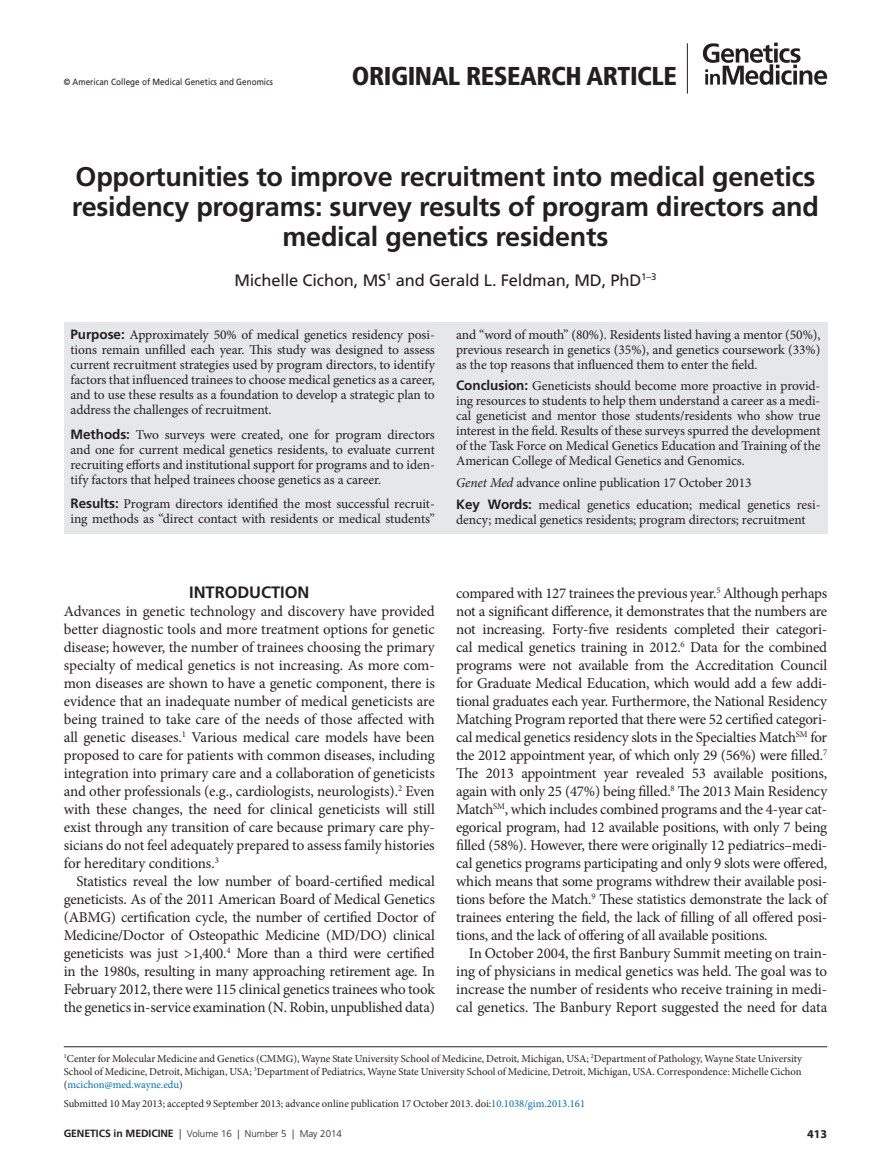
<style>
.page{position:relative;width:891px;height:1175px;background:#fff}
.page>*{position:absolute;margin:0;border:0;box-sizing:border-box;transform-origin:0 0}
.t1{font:700 27px/30px "Frutiger LT Pro";letter-spacing:-.01em;color:#231f20;text-align:center}
.t2{font:900 condensed 25.8px "Frutiger LT Pro";letter-spacing:-.02em;color:#231f20}
.t3{font:16.5px "Frutiger LT Pro";letter-spacing:-.01em;color:#231f20}
.t4{font:700 16.5px "Frutiger LT Pro";letter-spacing:-.005em;color:#231f20}
.t5{font:15px/18px "Minion Pro";letter-spacing:-.01em;color:#231f20;text-align:justify}
.t6{font:13.5px/15px "Minion Pro";letter-spacing:-.005em;color:#231f20;text-align:justify}
.t7{font:700 12px "Myriad Pro";color:#231f20}
.t8{font:10.65px/12.9px "Minion Pro";color:#231f20;text-align:justify}
.t9{font:300 9.75px "Frutiger LT Pro";color:#231f20}
.t10{font:9px "Frutiger LT Pro";letter-spacing:.005em;color:#231f20;scale:.9 1}
.s1{font-family:"Frutiger LT Pro";font-weight:700}
.s2{font-style:italic}
.s3{color:#006cb3}
.s4{font-weight:700;font-size:10.5px}
.s5{font-size:10.5px}
</style>
<div class="page">
<hr style="left:687px;top:43px;width:1px;height:51px;background:#231f20">
<svg style="left:703px;top:43px;width:124px;height:42px"></svg>
<div style="left:64px;top:322px;width:763px;height:211px;background:#e6e7e9"></div>
<hr style="left:64px;top:1046px;width:763px;height:1px;background:#231f20">
<p class="t10" style="left:64px;top:76px;width:234px">© American College of Medical Genetics and Genomics</p>
<h2 class="t2" style="left:352px;top:60px;width:326px">ORIGINAL RESEARCH ARTICLE</h2>
<h1 class="t1" style="left:72px;top:162px;width:749px">Opportunities to improve recruitment into medical genetics residency programs: survey results of program directors and medical genetics residents</h1>
<p class="t3" style="left:234px;top:270px;width:424px">Michelle Cichon, MS<sup>1</sup> and Gerald L. Feldman, MD, PhD<sup>1–3</sup></p>
<p class="t6" style="left:71px;top:327px;width:366px"><span class="s1">Purpose:</span> Approximately 50% of medical genetics residency posi&shy;tions remain unfilled each year. This study was designed to assess current recruitment strategies used by program directors, to identify factors that influenced trainees to choose medical genetics as a career, and to use these results as a foundation to develop a strategic plan to address the challenges of recruitment.</p>
<p class="t6" style="left:71px;top:427px;width:366px"><span class="s1">Methods:</span> Two surveys were created, one for program directors and one for current medical genetics residents, to evaluate current recruiting efforts and institutional support for programs and to iden&shy;tify factors that helped trainees choose genetics as a career.</p>
<p class="t6" style="left:71px;top:496px;width:366px"><span class="s1">Results:</span> Program directors identified the most successful recruit&shy;ing methods as “direct contact with residents or medical students”</p>
<p class="t6" style="left:456px;top:327px;width:366px">and “word of mouth” (80%). Residents listed having a mentor (50%), previous research in genetics (35%), and genetics coursework (33%) as the top reasons that influenced them to enter the field.</p>
<p class="t6" style="left:456px;top:378px;width:366px"><span class="s1">Conclusion:</span> Geneticists should become more proactive in provid&shy;ing resources to students to help them understand a career as a medi&shy;cal geneticist and mentor those students/residents who show true interest in the field. Results of these surveys spurred the development of the Task Force on Medical Genetics Education and Training of the American College of Medical Genetics and Genomics.</p>
<p class="t6" style="left:456px;top:472px;width:366px;line-height:21.8px"><span class="s2">Genet Med</span> advance online publication 17 October 2013<br><span class="s1">Key Words:</span> medical genetics education; medical genetics resi-</p>
<p class="t6" style="left:456px;top:512px;width:351px">dency; medical genetics residents; program directors; recruitment</p>
<p class="t4" style="left:189px;top:582px;width:122px">introduction</p>
<p class="t5" style="left:64px;top:602px;width:373px">Advances in genetic technology and discovery have provided better diagnostic tools and more treatment options for genetic disease; however, the number of trainees choosing the primary specialty of medical genetics is not increasing. As more com&shy;mon diseases are shown to have a genetic component, there is evidence that an inadequate number of medical geneticists are being trained to take care of the needs of those affected with all genetic diseases.<sup>1</sup> Various medical care models have been proposed to care for patients with common diseases, including integration into primary care and a collaboration of geneticists and other professionals (e.g., cardiologists, neurologists).<sup>2</sup> Even with these changes, the need for clinical geneticists will still exist through any transition of care because primary care phy&shy;sicians do not feel adequately prepared to assess family histories for hereditary conditions.<sup>3</sup></p>
<p class="t5" style="left:64px;top:872px;width:373px;text-indent:13px">Statistics reveal the low number of board-certified medical geneticists. As of the 2011 American Board of Medical Genetics (ABMG) certification cycle, the number of certified Doctor of Medicine/Doctor of Osteopathic Medicine (MD/DO) clinical geneticists was just &gt;1,400.<sup>4</sup> More than a third were certified in the 1980s, resulting in many approaching retirement age. In February 2012, there were 115 clinical genetics trainees who took the genetics in-service examination (N. Robin, unpublished data)</p>
<p class="t5" style="left:456px;top:584px;width:373px">compared with 127 trainees the previous year.<sup>5</sup> Although perhaps not a significant difference, it demonstrates that the numbers are not increasing. Forty-five residents completed their categori&shy;cal medical genetics training in 2012.<sup>6</sup> Data for the combined programs were not available from the Accreditation Council for Graduate Medical Education, which would add a few addi&shy;tional graduates each year. Furthermore, the National Residency Matching Program reported that there were 52 certified categori&shy;cal medical genetics residency slots in the Specialties Match<sup>SM</sup> for the 2012 appointment year, of which only 29 (56%) were filled.<sup>7<br></sup>The 2013 appointment year revealed 53 available positions, again with only 25 (47%) being filled.<sup>8</sup> The 2013 Main Residency Match<sup>SM</sup>, which includes combined programs and the 4-year cat&shy;egorical program, had 12 available positions, with only 7 being filled (58%). However, there were originally 12 pediatrics–medi&shy;cal genetics programs participating and only 9 slots were offered, which means that some programs withdrew their available posi&shy;tions before the Match.<sup>9</sup> These statistics demonstrate the lack of trainees entering the field, the lack of filling of all offered posi&shy;tions, and the lack of offering of all available positions.</p>
<p class="t5" style="left:456px;top:944px;width:373px;text-indent:13px">In October 2004, the first Banbury Summit meeting on train&shy;ing of physicians in medical genetics was held. The goal was to increase the number of residents who receive training in medi&shy;cal genetics. The Banbury Report suggested the need for data</p>
<p class="t8" style="left:64px;top:1052px;width:740px"><sup>1</sup>Center for Molecular Medicine and Genetics (CMMG), Wayne State University School of Medicine, Detroit, Michigan, USA; <sup>2</sup>Department of Pathology, Wayne State University School of Medicine, Detroit, Michigan, USA; <sup>3</sup>Department of Pediatrics, Wayne State University School of Medicine, Detroit, Michigan, USA. Correspondence: Michelle Cichon (<span class="s3">mcichon@med.wayne.edu</span>)</p>
<p class="t9" style="left:64px;top:1128px;width:280px"><span class="s4">Genetics in medicine</span> <span class="s5">|</span> Volume 16 | Number 5 | May 2014</p>
<p class="t8" style="left:64px;top:1097px;width:523px">Submitted 10 May 2013; accepted 9 September 2013; advance online publication 17 October 2013. doi:<span class="s3">10.1038/gim.2013.161</span></p>
<p class="t7" style="left:807px;top:1126px;width:21px">413</p>
</div>
